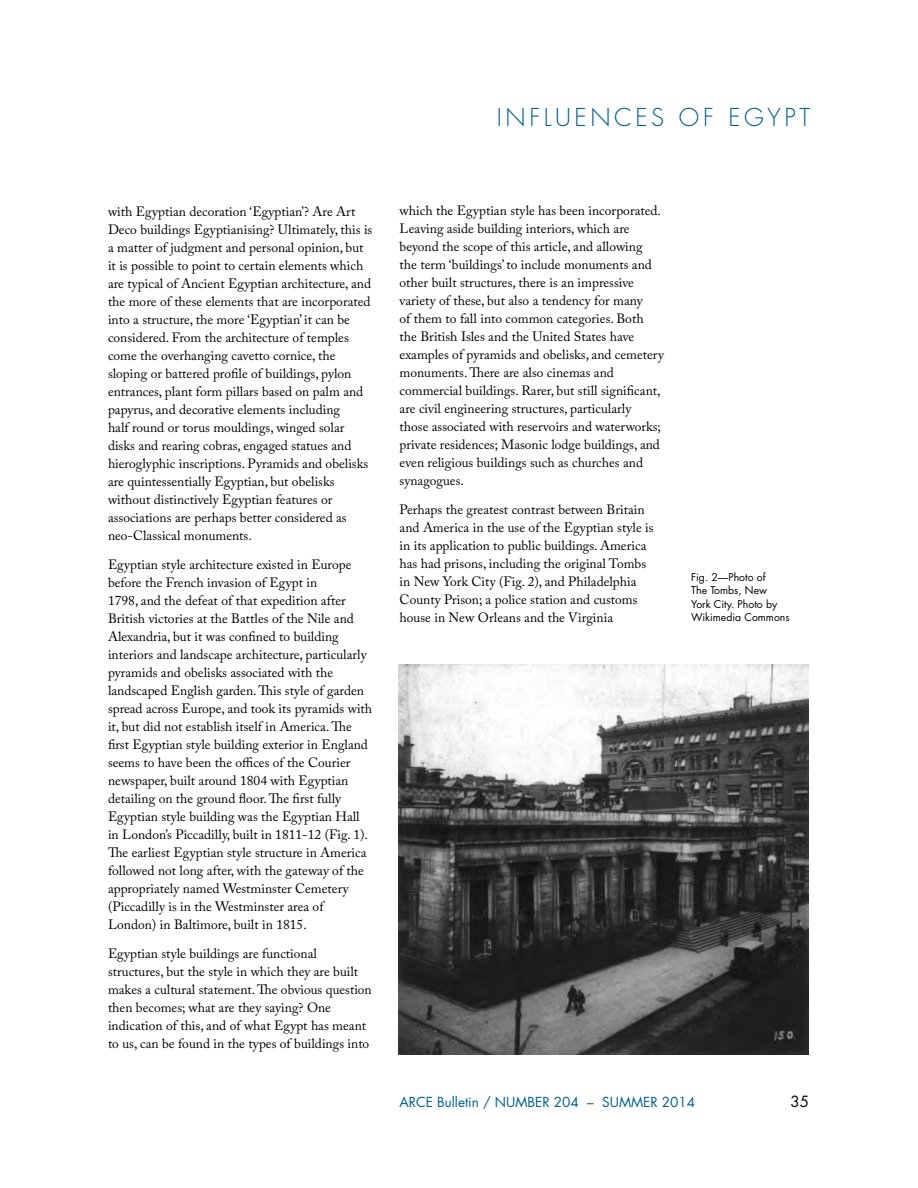
<style>
.page{position:relative;width:918px;height:1188px;background:#fff}
.page>*{position:absolute;margin:0;border:0;box-sizing:border-box;transform-origin:0 0}
.t1{font:300 24px "Futura";letter-spacing:.15em;color:#005e8f}
.t2{font:15px "Futura";color:#000}
.t3{font:13.5px/18px "Adobe Caslon Pro";color:#000}
.t4{font:13.5px "Futura";color:#005e8f}
.t5{font:10.5px/13.5px "Futura";color:#000}
</style>
<div class="page">
<img style="left:399px;top:664px;width:410px;height:391px">
<h1 class="t1" style="left:497px;top:102px;width:315px">INFLUENCES OF EGYPT</h1>
<p class="t3" style="left:108px;top:203px;width:266px">with Egyptian decoration ‘Egyptian’? Are Art Deco buildings Egyptianising? Ultimately, this is a matter of judgment and personal opinion, but it is possible to point to certain elements which are typical of Ancient Egyptian architecture, and the more of these elements that are incorporated into a structure, the more ‘Egyptian’ it can be considered. From the architecture of temples come the overhanging cavetto cornice, the sloping or battered profile of buildings, pylon entrances, plant form pillars based on palm and papyrus, and decorative elements including<br>half round or torus mouldings, winged solar disks and rearing cobras, engaged statues and hieroglyphic inscriptions. Pyramids and obelisks are quintessentially Egyptian, but obelisks without distinctively Egyptian features or associations are perhaps better considered as neo-Classical monuments.</p>
<p class="t3" style="left:108px;top:555px;width:266px">Egyptian style architecture existed in Europe before the French invasion of Egypt in<br>1798, and the defeat of that expedition after British victories at the Battles of the Nile and Alexandria, but it was confined to building interiors and landscape architecture, particularly pyramids and obelisks associated with the landscaped English garden. This style of garden spread across Europe, and took its pyramids with it, but did not establish itself in America. The first Egyptian style building exterior in England seems to have been the offices of the Courier newspaper, built around 1804 with Egyptian detailing on the ground floor. The first fully Egyptian style building was the Egyptian Hall in London’s Piccadilly, built in 1811-12 (Fig. 1).<br>The earliest Egyptian style structure in America followed not long after, with the gateway of the appropriately named Westminster Cemetery (Piccadilly is in the Westminster area of London) in Baltimore, built in 1815.</p>
<p class="t3" style="left:108px;top:944px;width:265px">Egyptian style buildings are functional structures, but the style in which they are built makes a cultural statement. The obvious question then becomes; what are they saying? One indication of this, and of what Egypt has meant to us, can be found in the types of buildings into</p>
<p class="t3" style="left:400px;top:201px;width:266px">which the Egyptian style has been incorporated.<br>Leaving aside building interiors, which are beyond the scope of this article, and allowing<br>the term ‘buildings’ to include monuments and other built structures, there is an impressive variety of these, but also a tendency for many<br>of them to fall into common categories. Both the British Isles and the United States have examples of pyramids and obelisks, and cemetery monuments. There are also cinemas and commercial buildings. Rarer, but still significant, are civil engineering structures, particularly<br>those associated with reservoirs and waterworks; private residences; Masonic lodge buildings, and even religious buildings such as churches and synagogues.</p>
<p class="t3" style="left:400px;top:500px;width:256px">Perhaps the greatest contrast between Britain and America in the use of the Egyptian style is in its application to public buildings. America has had prisons, including the original Tombs in New York City (Fig. 2), and Philadelphia County Prison; a police station and customs house in New Orleans and the Virginia</p>
<p class="t5" style="left:691px;top:570px;width:100px">Fig. 2—Photo of<br>The Tombs, New<br>York City. Photo by<br>Wikimedia Commons</p>
<p class="t4" style="left:400px;top:1093px;width:297px">ARCE Bulletin / NUMBER 204 – SUMMER 2014</p>
<p class="t2" style="left:791px;top:1091px;width:20px">35</p>
</div>
